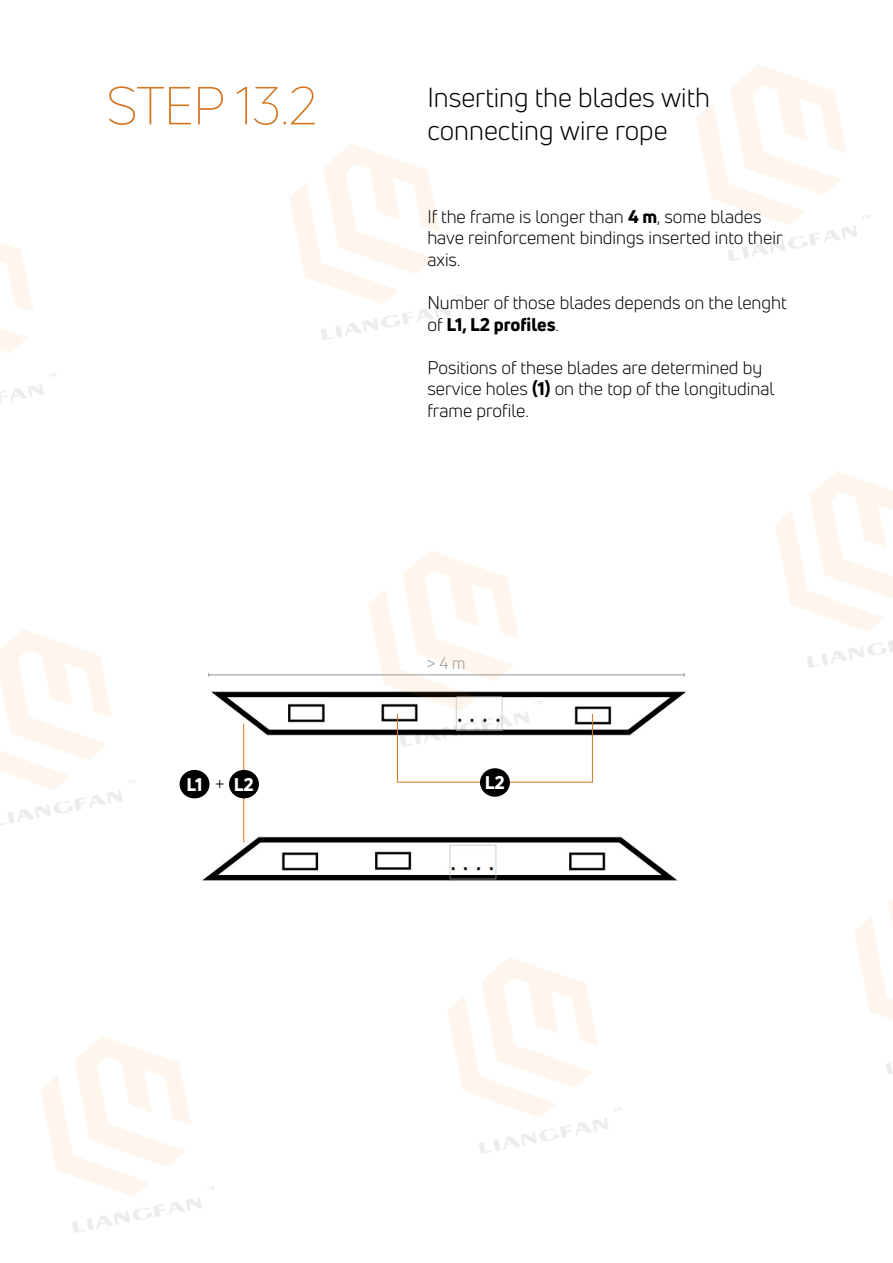
<style>
.page{position:relative;width:893px;height:1263px;background:#fff}
.page>*{position:absolute;margin:0;border:0;box-sizing:border-box;transform-origin:0 0}
.t1{font:300 52.5px "Uni Neue";letter-spacing:-.01em;color:#d47520}
.t2{font:27px/32.4px "Uni Neue";color:#000}
.t3{font:18px/21.6px "Uni Neue";color:#000}
.t4{font:800 18px "Uni Neue";color:#fff}
.t5{font:16.5px "Uni Neue";color:#939598}
.s1{font-weight:800}
.s2{font-weight:400;color:#000}
</style>
<div class="page">
<img style="left:263px;top:836px;width:371px;height:45px">
<img style="left:302px;top:847px;width:447px;height:382px">
<img style="left:709px;top:847px;width:184px;height:303px">
<img style="left:0;top:630px;width:263px;height:251px">
<img style="left:223px;top:551px;width:407px;height:271px">
<img style="left:630px;top:472px;width:263px;height:263px">
<h1 class="t1" style="left:106px;top:74px;width:212px">STEP 13.2</h1>
<h2 class="t2" style="left:427px;top:81px;width:284px">Inserting the blades with connecting wire rope</h2>
<p class="t3" style="left:427px;top:205px;width:357px">If the frame is longer than <span class="s1">4 m</span>, some blades have reinforcement bindings inserted into their axis.</p>
<p class="t3" style="left:427px;top:292px;width:361px">Number of those blades depends on the lenght of <span class="s1">L1, L2 profiles</span>.</p>
<p class="t3" style="left:427px;top:356px;width:349px">Positions of these blades are determined by service holes <span class="s1">(1)</span> on the top of the longitudinal frame profile.</p>
<p class="t5" style="left:426px;top:653px;width:41px">&gt; 4 m</p>
<p class="t4" style="left:186px;top:772px;width:69px">L1 <span class="s2">+</span> L2</p>
<p class="t4" style="left:485px;top:770px;width:21px">L2</p>
</div>
